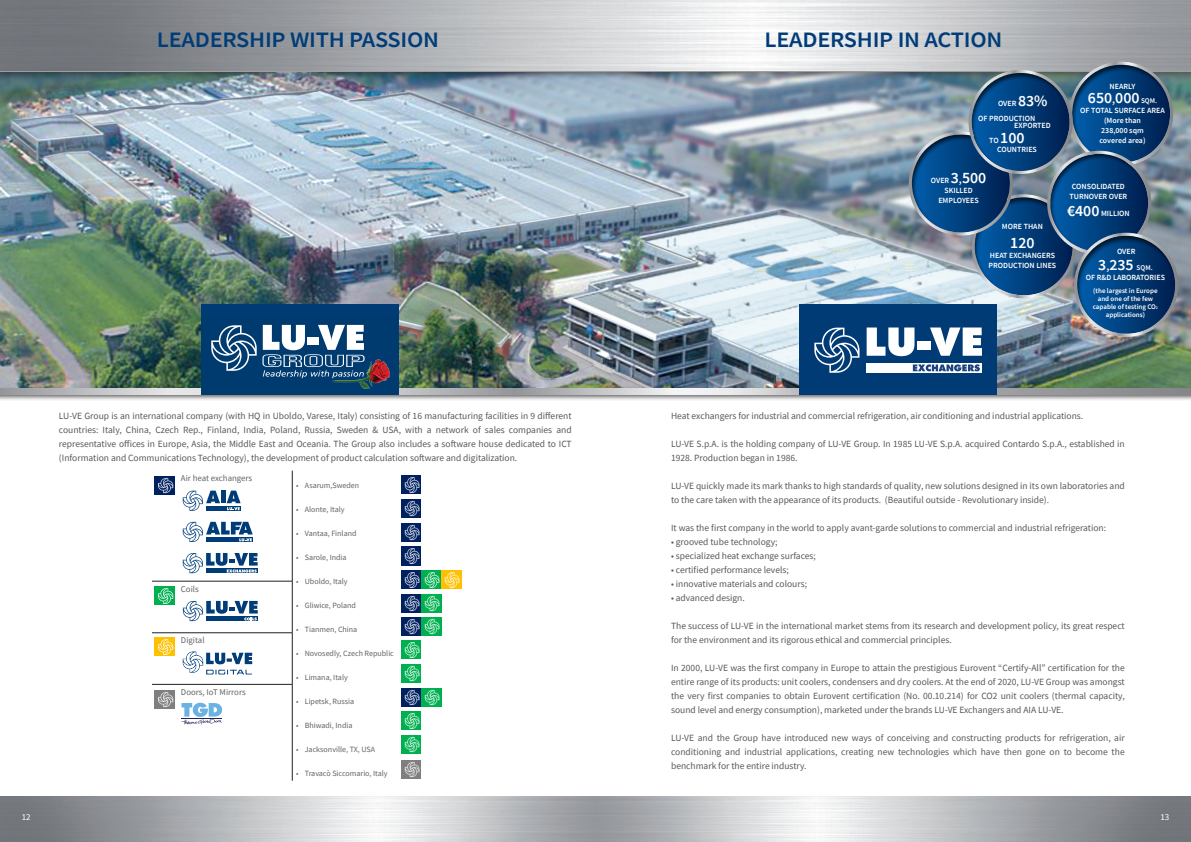
<style>
.page{position:relative;width:1191px;height:842px;background:#fff}
.page>*{position:absolute;margin:0;border:0;box-sizing:border-box;transform-origin:0 0}
.t1{font:600 22px "Source Sans Pro";letter-spacing:-.01em;color:#003d78;scale:1.1 1}
.t2{font:600 15.8px "Source Sans Pro";color:#fff}
.t3{font:9.5px/14px "Source Sans Pro";color:#57585a;text-align:justify}
.t4{font:9px "Source Sans Pro";color:#fff}
.t5{font:8.8px "Source Sans Pro";color:#636366}
.t6{font:8px "Source Sans Pro";color:#636366}
.t7{font:600 7.9px/10.1px "Source Sans Pro";color:#fff;text-align:center}
.t8{font:600 7px "Source Sans Pro";color:#fff}
.s1{font-size:15.8px}
.s2{font-size:7.9px}
.s3{font-size:11px}
.s4{font-size:7.2px}
.s5{font-size:4.1px}
</style>
<div class="page">
<img style="left:0;top:81px;width:1191px;height:305px">
<div style="left:0;top:0;width:1191px;height:81px;background:#231f20;opacity:.5"></div>
<div style="left:973px;top:196px;width:100px;height:99px;background:#231f20;opacity:.75"></div>
<div style="left:1070px;top:64px;width:100px;height:99px;background:#231f20;opacity:.75"></div>
<div style="left:1048px;top:152px;width:100px;height:100px;background:#231f20;opacity:.75"></div>
<div style="left:1047px;top:151px;width:104px;height:104px;border:3px solid #fff;border-radius:50%"></div>
<div style="left:910px;top:133px;width:100px;height:100px;background:#231f20;opacity:.75"></div>
<div style="left:969px;top:72px;width:100px;height:99px;background:#231f20;opacity:.75"></div>
<div style="left:1076px;top:234px;width:100px;height:100px;background:#231f20;opacity:.75"></div>
<div style="left:0;top:386px;width:1191px;height:15px;background:#231f20;opacity:.75"></div>
<svg style="left:0;top:389px;width:1191px;height:5px;background:#b7b8bb"></svg>
<div style="left:202px;top:304px;width:197px;height:90px;background:#003b75"></div>
<div style="left:202px;top:315px;width:196px;height:79px;background:#003b70"></div>
<img style="left:332px;top:359px;width:58px;height:30px">
<svg style="left:211px;top:325px;width:153px;height:53px"></svg>
<div style="left:799px;top:304px;width:197px;height:90px;background:#003b75"></div>
<svg style="left:814px;top:328px;width:45px;height:45px"></svg>
<div style="left:866px;top:363px;width:116px;height:10px;background:#fff"></div>
<svg style="left:913px;top:364px;width:67px;height:7px"></svg>
<svg style="left:866px;top:327px;width:48px;height:29px"></svg>
<div style="left:917px;top:341px;width:14px;height:9px;background:#fff"></div>
<svg style="left:930px;top:327px;width:52px;height:29px"></svg>
<svg style="left:152px;top:581px;width:25px;height:1px"></svg>
<hr style="left:177px;top:581px;width:115px;height:1px;background:#231f20">
<svg style="left:152px;top:633px;width:25px;height:1px"></svg>
<hr style="left:177px;top:633px;width:115px;height:1px;background:#231f20">
<svg style="left:152px;top:684px;width:25px;height:1px"></svg>
<hr style="left:177px;top:684px;width:115px;height:1px;background:#231f20">
<hr style="left:292px;top:471px;width:1px;height:110px;background:#231f20">
<hr style="left:292px;top:581px;width:1px;height:52px;background:#231f20">
<hr style="left:292px;top:633px;width:1px;height:51px;background:#231f20">
<hr style="left:292px;top:684px;width:1px;height:97px;background:#231f20">
<img style="left:401px;top:476px;width:20px;height:18px">
<img style="left:401px;top:500px;width:20px;height:18px">
<img style="left:401px;top:523px;width:20px;height:18px">
<img style="left:401px;top:547px;width:20px;height:18px">
<img style="left:401px;top:594px;width:40px;height:18px">
<img style="left:401px;top:617px;width:40px;height:18px">
<img style="left:401px;top:641px;width:20px;height:18px">
<img style="left:401px;top:664px;width:20px;height:18px">
<img style="left:401px;top:688px;width:40px;height:18px">
<img style="left:401px;top:712px;width:20px;height:18px">
<img style="left:401px;top:735px;width:20px;height:18px">
<img style="left:401px;top:760px;width:20px;height:18px">
<img style="left:401px;top:571px;width:60px;height:18px">
<img style="left:155px;top:587px;width:20px;height:18px">
<img style="left:155px;top:476px;width:20px;height:18px">
<img style="left:155px;top:638px;width:20px;height:18px">
<img style="left:155px;top:690px;width:20px;height:18px">
<svg style="left:181px;top:703px;width:41px;height:21px"></svg>
<hr style="left:181px;top:718px;width:41px;height:1px;background:#232259">
<svg style="left:183px;top:601px;width:75px;height:20px"></svg>
<svg style="left:183px;top:553px;width:75px;height:20px"></svg>
<svg style="left:183px;top:522px;width:70px;height:20px"></svg>
<div style="left:206px;top:506px;width:35px;height:5px;background:#003d78"></div>
<svg style="left:183px;top:491px;width:37px;height:20px"></svg>
<div style="left:221px;top:491px;width:5px;height:12px;background:#003d78"></div>
<svg style="left:227px;top:491px;width:14px;height:19px"></svg>
<img style="left:182px;top:651px;width:71px;height:24px">
<p class="t1" style="left:157px;top:26px;width:258px">LEADERSHIP WITH PASSION</p>
<p class="t3" style="left:59px;top:409px;width:514px">LU-VE Group is an international company (with HQ in Uboldo, Varese, Italy) consisting of 16 manufacturing facilities in 9 different countries: Italy, China, Czech Rep., Finland, India, Poland, Russia, Sweden &amp; USA, with a network of sales companies and representative offices in Europe, Asia, the Middle East and Oceania. The Group also includes a software house dedicated to ICT (Information and Communications Technology), the development of product calculation software and digitalization.</p>
<p class="t5" style="left:181px;top:473px;width:73px">Air heat exchangers</p>
<p class="t5" style="left:181px;top:583px;width:19px">Coils</p>
<p class="t5" style="left:181px;top:635px;width:25px">Digital</p>
<p class="t5" style="left:181px;top:686px;width:66px">Doors, IoT Mirrors</p>
<p class="t6" style="left:296px;top:481px;width:64px">• Asarum,Sweden</p>
<p class="t6" style="left:296px;top:505px;width:50px">• Alonte, Italy</p>
<p class="t6" style="left:296px;top:529px;width:62px">• Vantaa, Finland</p>
<p class="t6" style="left:296px;top:553px;width:52px">• Sarole, India</p>
<p class="t6" style="left:296px;top:577px;width:53px">• Uboldo, Italy</p>
<p class="t6" style="left:296px;top:601px;width:61px">• Gliwice, Poland</p>
<p class="t6" style="left:296px;top:625px;width:63px">• Tianmen, China</p>
<p class="t6" style="left:296px;top:649px;width:99px">• Novosedly, Czech Republic</p>
<p class="t6" style="left:296px;top:673px;width:53px">• Limana, Italy</p>
<p class="t6" style="left:296px;top:697px;width:59px">• Lipetsk, Russia</p>
<p class="t6" style="left:296px;top:721px;width:58px">• Bhiwadi, India</p>
<p class="t6" style="left:296px;top:745px;width:80px">• Jacksonville, TX, USA</p>
<p class="t6" style="left:296px;top:769px;width:93px">• Travacò Siccomario, Italy</p>
<p class="t1" style="left:764px;top:26px;width:218px">LEADERSHIP IN ACTION</p>
<p class="t7" style="left:998px;top:98px;width:51px">OVER <span class="s1">83%</span></p>
<p class="t7" style="left:978px;top:113px;width:59px">OF PRODUCTION</p>
<p class="t7" style="left:1014px;top:120px;width:38px">EXPORTED</p>
<p class="t2" style="left:989px;top:127px;width:37px"><span class="s2">TO</span> 100</p>
<p class="t7" style="left:997px;top:144px;width:41px">COUNTRIES</p>
<p class="t7" style="left:931px;top:176px;width:57px">OVER <span class="s1">3</span><span class="s3">,</span><span class="s1">500</span></p>
<p class="t7" style="left:944px;top:186px;width:30px">SKILLED</p>
<p class="t7" style="left:938px;top:196px;width:42px">EMPLOYEES</p>
<p class="t7" style="left:1002px;top:221px;width:42px">MORE THAN</p>
<p class="t2" style="left:1010px;top:232px;width:26px">120</p>
<p class="t7" style="left:989px;top:250px;width:67px">HEAT EXCHANGERS</p>
<p class="t7" style="left:988px;top:260px;width:69px">PRODUCTION LINES</p>
<p class="t7" style="left:1109px;top:81px;width:27px">NEARLY</p>
<p class="t2" style="left:1088px;top:87px;width:71px">650<span class="s3">,</span>000 <span class="s4">SQM.</span></p>
<p class="t7" style="left:1080px;top:105px;width:86px">OF TOTAL SURFACE AREA (More than</p>
<p class="t7" style="left:1101px;top:125px;width:44px">238,000 sqm</p>
<p class="t7" style="left:1099px;top:135px;width:48px">covered area)</p>
<p class="t7" style="left:1072px;top:181px;width:54px">CONSOLIDATED</p>
<p class="t7" style="left:1069px;top:191px;width:59px">TURNOVER OVER</p>
<p class="t7" style="left:1067px;top:208px;width:64px"><span class="s1">€400</span> MILLION</p>
<p class="t7" style="left:1117px;top:246px;width:20px">OVER</p>
<p class="t2" style="left:1098px;top:254px;width:56px">3<span class="s3">,</span>235 <span class="s4">SQM.</span></p>
<p class="t7" style="left:1086px;top:272px;width:81px">OF R&amp;D LABORATORIES</p>
<p class="t8" style="left:1093px;top:286px;width:66px">(the largest in Europe</p>
<p class="t8" style="left:1097px;top:294px;width:57px">and one of the few</p>
<p class="t8" style="left:1092px;top:302px;width:67px">capable of testing CO<span class="s5">2</span></p>
<p class="t8" style="left:1105px;top:310px;width:41px">applications)</p>
<p class="t3" style="left:671px;top:409px;width:414px">Heat exchangers for industrial and commercial refrigeration, air conditioning and industrial applications.</p>
<p class="t3" style="left:671px;top:437px;width:455px">LU-VE S.p.A. is the holding company of LU-VE Group. In 1985 LU-VE S.p.A. acquired Contardo S.p.A., established in<br>1928. Production began in 1986.</p>
<p class="t3" style="left:671px;top:479px;width:455px">LU-VE quickly made its mark thanks to high standards of quality, new solutions designed in its own laboratories and to the care taken with the appearance of its products. (Beautiful outside - Revolutionary inside).</p>
<p class="t3" style="left:671px;top:521px;width:436px">It was the first company in the world to apply avant-garde solutions to commercial and industrial refrigeration:</p>
<p class="t3" style="left:671px;top:535px;width:108px">• grooved tube technology;</p>
<p class="t3" style="left:671px;top:549px;width:146px">• specialized heat exchange surfaces;</p>
<p class="t3" style="left:671px;top:563px;width:119px">• certified performance levels;</p>
<p class="t3" style="left:671px;top:577px;width:137px">• innovative materials and colours;</p>
<p class="t3" style="left:671px;top:591px;width:75px">• advanced design.</p>
<p class="t3" style="left:671px;top:619px;width:455px">The success of LU-VE in the international market stems from its research and development policy, its great respect for the environment and its rigorous ethical and commercial principles.</p>
<p class="t3" style="left:671px;top:661px;width:455px">In 2000, LU-VE was the first company in Europe to attain the prestigious Eurovent “Certify-All” certification for the entire range of its products: unit coolers, condensers and dry coolers. At the end of 2020, LU-VE Group was amongst the very first companies to obtain Eurovent certification (No. 00.10.214) for CO2 unit coolers (thermal capacity, sound level and energy consumption), marketed under the brands LU-VE Exchangers and AIA LU-VE.</p>
<p class="t3" style="left:671px;top:731px;width:455px">LU-VE and the Group have introduced new ways of conceiving and constructing products for refrigeration, air conditioning and industrial applications, creating new technologies which have then gone on to become the benchmark for the entire industry.</p>
<p class="t4" style="left:22px;top:812px;width:10px">12</p>
<p class="t4" style="left:1160px;top:812px;width:10px">13</p>
</div>
